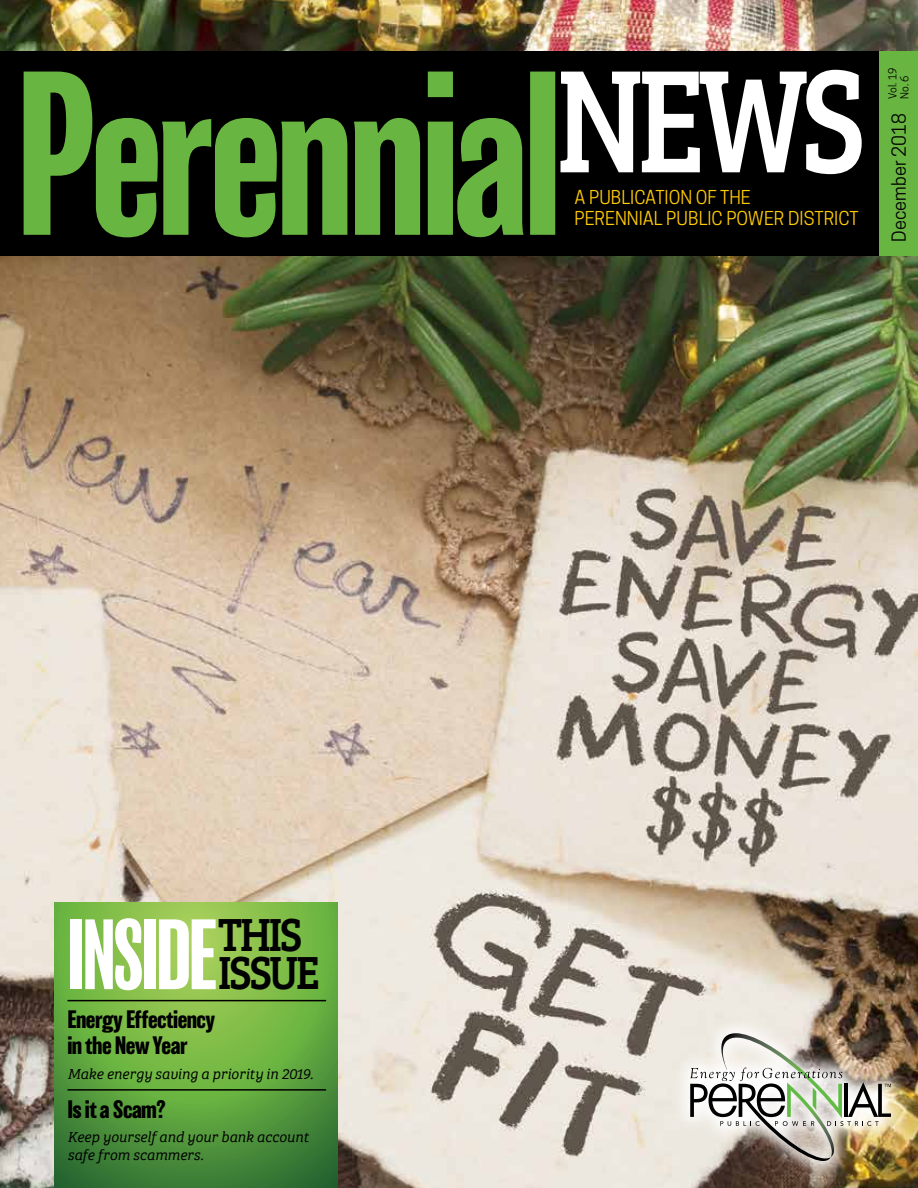
<style>
.page{position:relative;width:918px;height:1188px;background:#fff}
.page>*{position:absolute;margin:0;border:0;box-sizing:border-box;transform-origin:0 0}
.t1{font:condensed 91.8px "Balboa";letter-spacing:-.025em;color:#fff}
.t2{font:48px "Bree Serif";letter-spacing:-.055em;color:#000;scale:.9 1}
.t3{font:700 23.25px/25.5px "Balboa";letter-spacing:-.025em;color:#000}
.t4{font:18.15px "Cooper Hewitt";color:#000}
.t5{font:18px/21.6px "Cooper Hewitt";color:#ffcb05}
.t6{font:italic 15px/18px "Bree Serif Lt";letter-spacing:-.01em;color:#000}
.t7{font:10.5px/12px "Cooper Hewitt";letter-spacing:.02em;color:#000}
</style>
<div class="page">
<img style="left:0;top:0;width:918px;height:1188px">
<div style="left:0;top:51px;width:879px;height:205px;background:#000"></div>
<div style="left:879px;top:51px;width:39px;height:205px;background:#69b541"></div>
<svg style="left:561px;top:70px;width:301px;height:104px"></svg>
<svg style="left:24px;top:72px;width:531px;height:165px;fill:#69b541"></svg>
<img style="left:671px;top:1014px;width:239px;height:166px">
<img style="left:690px;top:1031px;width:201px;height:130px">
<svg style="left:54px;top:902px;width:284px;height:286px"></svg>
<hr style="left:68px;top:1000px;width:258px;height:1px;background:#000">
<hr style="left:68px;top:1089px;width:258px;height:2px;background:#000">
<p class="t5" style="left:574px;top:186px;width:286px">A PUBLICATION OF THE<br>PERENNIAL PUBLIC POWER DISTRICT</p>
<p class="t7" style="left:887px;top:99px;width:33px;rotate:-90deg">Vol. 19<br>No. 6</p>
<p class="t7" style="left:899px;top:82px;width:8px;rotate:-90deg">1</p>
<p class="t4" style="left:888px;top:242px;width:130px;rotate:-90deg">December 2018</p>
<h1 class="t1" style="left:68px;top:908px;width:236px">INSIDE<sup>THIS</sup></h1>
<h2 class="t2" style="left:218px;top:938px;width:114px">ISSUE</h2>
<h3 class="t3" style="left:68px;top:1007px;width:149px">Energy Effectiency in the New Year</h3>
<p class="t6" style="left:68px;top:1064px;width:247px">Make energy saving a priority in 2019.</p>
<h3 class="t3" style="left:68px;top:1096px;width:101px">Is it a Scam?</h3>
<p class="t6" style="left:68px;top:1127px;width:243px">Keep yourself and your bank account safe from scammers.</p>
</div>
